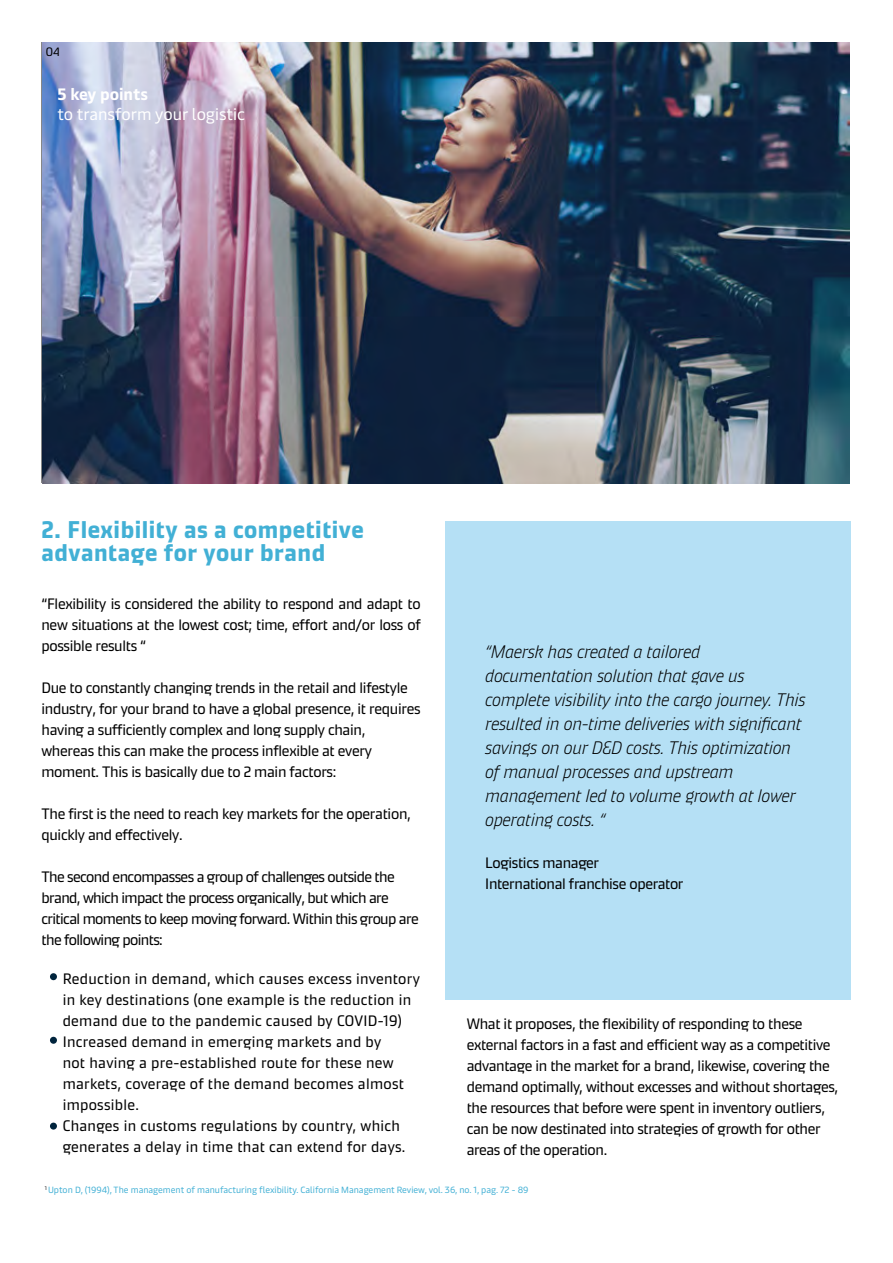
<style>
.page{position:relative;width:893px;height:1263px;background:#fff}
.page>*{position:absolute;margin:0;border:0;box-sizing:border-box;transform-origin:0 0}
.t1{font:700 24px/22.2px "Maersk Headline";letter-spacing:.02em;color:#42b0d5}
.t2{font:italic 300 18px/24px "Maersk Headline";letter-spacing:-.02em;color:#000}
.t3{font:16.5px "Maersk Text";color:#fff}
.t4{font:700 16.5px "Maersk Text";color:#fff}
.t5{font:15px/21px "Maersk Headline";letter-spacing:-.02em;color:#000}
.t6{font:15px/21px "Maersk Headline";letter-spacing:.02em;color:#000}
.t7{font:15px/21px "Maersk Headline";letter-spacing:-.04em;color:#000}
.t8{font:12px "Maersk Headline";color:#000}
.t9{font:9px "Maersk Text";color:#42b0d5}
</style>
<div class="page">
<img style="left:43px;top:43px;width:807px;height:440px">
<div style="left:445px;top:521px;width:405px;height:478px;background:#b5e0f5"></div>
<div style="left:50px;top:973px;width:7px;height:7px;background:#00243d;border-radius:50%"></div>
<div style="left:50px;top:1037px;width:7px;height:7px;background:#00243d;border-radius:50%"></div>
<div style="left:50px;top:1122px;width:7px;height:7px;background:#00243d;border-radius:50%"></div>
<p class="t8" style="left:46px;top:42px;width:16px">04</p>
<p class="t4" style="left:57px;top:80px;width:92px">5 key points</p>
<p class="t3" style="left:57px;top:100px;width:189px">to transform your logistic</p>
<h1 class="t1" style="left:41px;top:516px;width:324px">2. Flexibility as a competitive advantage for your brand</h1>
<p class="t5" style="left:41px;top:591px;width:381px;text-align:justify">“Flexibility is considered the ability to respond and adapt to new situations at the lowest cost; time, effort and/or loss of possible results “</p>
<p class="t5" style="left:41px;top:675px;width:381px">Due to constantly changing trends in the retail and lifestyle industry, for your brand to have a global presence, it requires having a sufficiently complex and long supply chain, whereas this can make the process inflexible at every moment. This is basically due to 2 main factors:</p>
<p class="t5" style="left:41px;top:801px;width:371px">The first is the need to reach key markets for the operation, quickly and effectively.</p>
<p class="t7" style="left:41px;top:864px;width:379px">The second encompasses a group of challenges outside the brand, which impact the process organically, but which are critical moments to keep moving forward. Within this group are the following points:</p>
<p class="t6" style="left:63px;top:966px;width:359px">Reduction in demand, which causes excess inventory in key destinations (one example is the reduction in demand due to the pandemic caused by COVID-19)<br>Increased demand in emerging markets and by<br>not having a pre-established route for these new markets, coverage of the demand becomes almost impossible.<br>Changes in customs regulations by country, which generates a delay in time that can extend for days.</p>
<p class="t2" style="left:485px;top:638px;width:322px">“Maersk has created a tailored documentation solution that gave us complete visibility into the cargo journey. This resulted in on-time deliveries with significant savings on our D&amp;D costs. This optimization of manual processes and upstream management led to volume growth at lower operating costs. “</p>
<p class="t5" style="left:485px;top:851px;width:200px">Logistics manager<br>International franchise operator</p>
<p class="t5" style="left:467px;top:1011px;width:373px">What it proposes, the flexibility of responding to these external factors in a fast and efficient way as a competitive advantage in the market for a brand, likewise, covering the demand optimally, without excesses and without shortages, the resources that before were spent in inventory outliers, can be now destinated into strategies of growth for other areas of the operation.</p>
<p class="t9" style="left:45px;top:1182px;width:485px"><sup>1</sup> Upton D, (1994), The management of manufacturing flexibility. California Management Review, vol. 36, no. 1, pag. 72 - 89</p>
</div>
